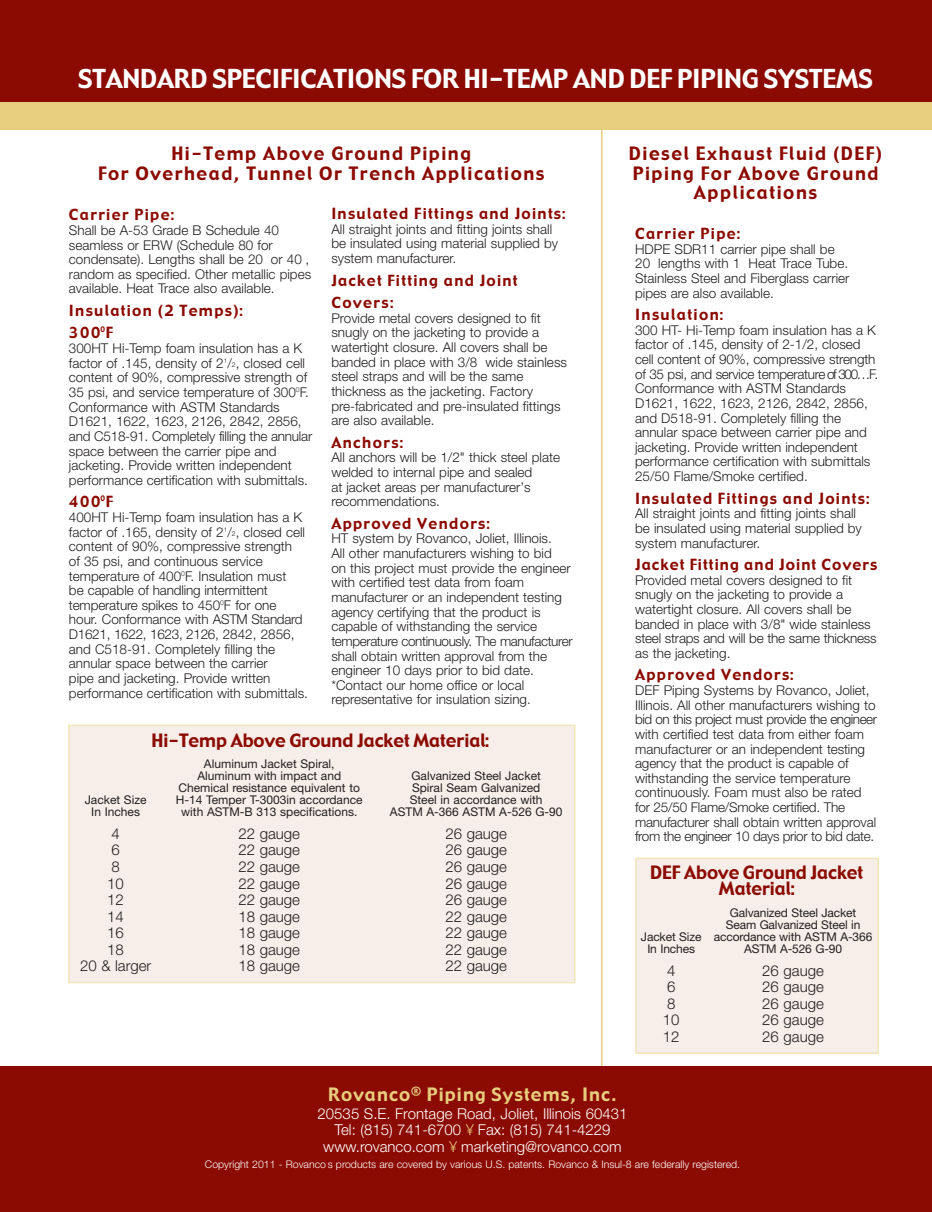
<style>
.page{position:relative;width:932px;height:1212px;background:#fff}
.page>*{position:absolute;margin:0;border:0;box-sizing:border-box;transform-origin:0 0}
.t1{font:25.5px "Gadget";letter-spacing:-.005em;color:#fff}
.t2{font:18px/19.5px "Gadget";letter-spacing:.085em;color:#8b0a02;text-align:center}
.t3{font:18px/16.5px "Gadget";color:#8b0a02;text-align:center}
.t4{font:18px "Gadget";letter-spacing:.06em;color:#e7ce7e}
.t5{font:15px/22.5px "Gadget";letter-spacing:.085em;color:#8b0a02}
.t6{font:300 15px "Helvetica Neue";color:#231f20}
.t7{font:300 15px/16.5px "Helvetica Neue";color:#fff;text-align:center}
.t8{font:300 13.5px/14.5px "Helvetica Neue";color:#231f20}
.t9{font:12px/12px "Helvetica Neue";color:#231f20;text-align:center}
.t10{font:300 10.5px "Helvetica Neue";color:#fff}
.s1{font-size:6.75px}
.s2{color:#e7ce7e}
</style>
<div class="page">
<div style="left:635px;top:858px;width:243px;height:194px;background:#f8eee9"></div>
<div style="left:635px;top:857px;width:243px;height:196px;border:2px solid #f1e5ba"></div>
<div style="left:69px;top:725px;width:505px;height:257px;background:#f8eee9"></div>
<div style="left:68px;top:724px;width:507px;height:259px;border:2px solid #f1e5ba"></div>
<hr style="left:601px;top:124px;width:1px;height:1087px;background:#e7ce7e">
<div style="left:0;top:1066px;width:931px;height:145px;background:#8b0a02"></div>
<div style="left:0;top:0;width:931px;height:115px;background:#8b0a02"></div>
<div style="left:0;top:102px;width:931px;height:27px;background:#e7ce7e"></div>
<h1 class="t1" style="left:78px;top:64px;width:796px">STANDARD SPECIFICATIONS FOR HI-TEMP AND DEF PIPING SYSTEMS</h1>
<h2 class="t2" style="left:98px;top:144px;width:448px">Hi-Temp Above Ground Piping<br>For Overhead, Tunnel Or Trench Applications</h2>
<h2 class="t2" style="left:628px;top:144px;width:255px">Diesel Exhaust Fluid (DEF)<br>Piping For Above Ground<br>Applications</h2>
<p class="t5" style="left:635px;top:222px;width:106px">Carrier Pipe:</p>
<p class="t8" style="left:635px;top:243px;width:216px">HDPE SDR11 carrier pipe shall be<br>20 lengths with 1 Heat Trace Tube.<br>Stainless Steel and Fiberglass carrier pipes are also available.</p>
<p class="t5" style="left:635px;top:303px;width:89px">Insulation:</p>
<p class="t8" style="left:635px;top:324px;width:244px">300 HT- Hi-Temp foam insulation has a K factor of .145, density of 2-1/2, closed cell content of 90%, compressive strength of 35 psi, and service temperature of 300…F.<br>Conformance with ASTM Standards D1621, 1622, 1623, 2126, 2842, 2856, and D518-91. Completely filling the annular space between carrier pipe and jacketing. Provide written independent performance certification with submittals 25/50 Flame/Smoke certified.</p>
<p class="t5" style="left:635px;top:487px;width:235px">Insulated Fittings and Joints:</p>
<p class="t8" style="left:635px;top:507px;width:228px">All straight joints and fitting joints shall be insulated using material supplied by system manufacturer.</p>
<p class="t5" style="left:635px;top:553px;width:243px">Jacket Fitting and Joint Covers</p>
<p class="t8" style="left:635px;top:573px;width:243px">Provided metal covers designed to fit snugly on the jacketing to provide a watertight closure. All covers shall be banded in place with 3/8" wide stainless steel straps and will be the same thickness as the jacketing.</p>
<p class="t5" style="left:635px;top:663px;width:160px">Approved Vendors:</p>
<p class="t8" style="left:635px;top:684px;width:243px">DEF Piping Systems by Rovanco, Joliet, Illinois. All other manufacturers wishing to bid on this project must provide the engineer with certified test data from either foam manufacturer or an independent testing agency that the product is capable of withstanding the service temperature continuously. Foam must also be rated for 25/50 Flame/Smoke certified. The manufacturer shall obtain written approval from the engineer 10 days prior to bid date.</p>
<p class="t5" style="left:331px;top:203px;width:235px">Insulated Fittings and Joints:</p>
<p class="t8" style="left:331px;top:223px;width:228px">All straight joints and fitting joints shall be insulated using material supplied by system manufacturer.</p>
<p class="t5" style="left:331px;top:269px;width:188px">Jacket Fitting and Joint<br>Covers:</p>
<p class="t8" style="left:331px;top:312px;width:237px">Provide metal covers designed to fit snugly on the jacketing to provide a watertight closure. All covers shall be banded in place with 3/8 wide stainless steel straps and will be the same thickness as the jacketing. Factory pre-fabricated and pre-insulated fittings are also available.</p>
<p class="t5" style="left:331px;top:431px;width:73px">Anchors:</p>
<p class="t8" style="left:331px;top:451px;width:230px">All anchors will be 1/2" thick steel plate welded to internal pipe and sealed<br>at jacket areas per manufacturer’s recommendations.</p>
<p class="t5" style="left:331px;top:512px;width:160px">Approved Vendors:</p>
<p class="t8" style="left:331px;top:532px;width:243px">HT system by Rovanco, Joliet, Illinois.<br>All other manufacturers wishing to bid<br>on this project must provide the engineer with certified test data from foam manufacturer or an independent testing agency certifying that the product is capable of withstanding the service temperature continuously. The manufacturer shall obtain written approval from the engineer 10 days prior to bid date. *Contact our home office or local representative for insulation sizing.</p>
<h2 class="t3" style="left:151px;top:732px;width:339px">Hi-Temp Above Ground Jacket Material:</h2>
<p class="t9" style="left:197px;top:757px;width:145px">Aluminum Jacket Spiral,<br>Aluminum with impact and</p>
<p class="t9" style="left:411px;top:769px;width:131px">Galvanized Steel Jacket</p>
<p class="t9" style="left:178px;top:781px;width:183px">Chemical resistance equivalent to</p>
<p class="t9" style="left:412px;top:781px;width:130px">Spiral Seam Galvanized</p>
<p class="t5" style="left:69px;top:204px;width:106px">Carrier Pipe:</p>
<p class="t8" style="left:69px;top:224px;width:244px">Shall be A-53 Grade B Schedule 40 seamless or ERW (Schedule 80 for condensate). Lengths shall be 20 or 40 , random as specified. Other metallic pipes available. Heat Trace also available.</p>
<p class="t5" style="left:69px;top:299px;width:175px">Insulation (2 Temps):<br>300<sup>0</sup>F</p>
<p class="t8" style="left:69px;top:342px;width:245px">300HT Hi-Temp foam insulation has a K factor of .145, density of 2<sup>1</sup>/<span class="s1">2</span>, closed cell content of 90%, compressive strength of 35 psi, and service temperature of 300<sup>0</sup>F.<br>Conformance with ASTM Standards D1621, 1622, 1623, 2126, 2842, 2856, and C518-91. Completely filling the annular space between the carrier pipe and jacketing. Provide written independent performance certification with submittals.</p>
<p class="t5" style="left:69px;top:491px;width:46px">400<sup>0</sup>F</p>
<p class="t8" style="left:69px;top:511px;width:240px">400HT Hi-Temp foam insulation has a K factor of .165, density of 2<sup>1</sup>/<span class="s1">2</span>, closed cell content of 90%, compressive strength<br>of 35 psi, and continuous service temperature of 400<sup>0</sup>F. Insulation must<br>be capable of handling intermittent temperature spikes to 450<sup>0</sup>F for one hour. Conformance with ASTM Standard D1621, 1622, 1623, 2126, 2842, 2856, and C518-91. Completely filling the annular space between the carrier<br>pipe and jacketing. Provide written performance certification with submittals.</p>
<p class="t9" style="left:85px;top:793px;width:63px">Jacket Size</p>
<p class="t9" style="left:176px;top:793px;width:188px">H-14 Temper T-3003in accordance</p>
<p class="t9" style="left:409px;top:793px;width:134px">Steel in accordance with</p>
<p class="t9" style="left:91px;top:805px;width:50px">In Inches</p>
<p class="t9" style="left:181px;top:805px;width:178px">with ASTM-B 313 specifications.</p>
<p class="t9" style="left:390px;top:805px;width:174px">ASTM A-366 ASTM A-526 G-90</p>
<p class="t6" style="left:111px;top:828px;width:10px">4</p>
<p class="t6" style="left:238px;top:828px;width:63px">22 gauge</p>
<p class="t6" style="left:445px;top:828px;width:63px">26 gauge</p>
<p class="t6" style="left:111px;top:844px;width:10px">6</p>
<p class="t6" style="left:238px;top:844px;width:63px">22 gauge</p>
<p class="t6" style="left:445px;top:844px;width:63px">26 gauge</p>
<p class="t6" style="left:111px;top:861px;width:10px">8</p>
<p class="t6" style="left:238px;top:861px;width:63px">22 gauge</p>
<p class="t6" style="left:445px;top:861px;width:63px">26 gauge</p>
<p class="t6" style="left:107px;top:877px;width:18px">10</p>
<p class="t6" style="left:238px;top:877px;width:63px">22 gauge</p>
<p class="t6" style="left:445px;top:877px;width:63px">26 gauge</p>
<p class="t6" style="left:107px;top:894px;width:18px">12</p>
<p class="t6" style="left:238px;top:894px;width:63px">22 gauge</p>
<p class="t6" style="left:445px;top:894px;width:63px">26 gauge</p>
<p class="t6" style="left:107px;top:910px;width:18px">14</p>
<p class="t6" style="left:238px;top:910px;width:63px">18 gauge</p>
<p class="t6" style="left:445px;top:910px;width:63px">22 gauge</p>
<p class="t6" style="left:107px;top:927px;width:18px">16</p>
<p class="t6" style="left:238px;top:927px;width:63px">18 gauge</p>
<p class="t6" style="left:445px;top:927px;width:63px">22 gauge</p>
<p class="t6" style="left:107px;top:943px;width:18px">18</p>
<p class="t6" style="left:238px;top:943px;width:63px">18 gauge</p>
<p class="t6" style="left:445px;top:943px;width:63px">22 gauge</p>
<p class="t6" style="left:80px;top:960px;width:73px">20 &amp; larger</p>
<p class="t6" style="left:238px;top:960px;width:63px">18 gauge</p>
<p class="t6" style="left:445px;top:960px;width:63px">22 gauge</p>
<h2 class="t3" style="left:650px;top:864px;width:214px">DEF Above Ground Jacket<br>Material:</h2>
<p class="t9" style="left:729px;top:905px;width:128px">Galvanized Steel Jacket</p>
<p class="t9" style="left:725px;top:917px;width:136px">Seam Galvanized Steel in</p>
<p class="t9" style="left:641px;top:929px;width:233px">Jacket Size accordance with ASTM A-366</p>
<p class="t9" style="left:647px;top:941px;width:49px">In Inches</p>
<p class="t9" style="left:744px;top:941px;width:99px">ASTM A-526 G-90</p>
<p class="t6" style="left:667px;top:964px;width:10px">4</p>
<p class="t6" style="left:762px;top:964px;width:63px">26 gauge</p>
<p class="t6" style="left:667px;top:981px;width:10px">6</p>
<p class="t6" style="left:762px;top:981px;width:63px">26 gauge</p>
<p class="t6" style="left:667px;top:997px;width:10px">8</p>
<p class="t6" style="left:762px;top:997px;width:63px">26 gauge</p>
<p class="t6" style="left:662px;top:1014px;width:18px">10</p>
<p class="t6" style="left:762px;top:1014px;width:63px">26 gauge</p>
<p class="t6" style="left:662px;top:1030px;width:18px">12</p>
<p class="t6" style="left:762px;top:1030px;width:63px">26 gauge</p>
<h2 class="t4" style="left:328px;top:1083px;width:290px">Rovanco<sup>®</sup> Piping Systems, Inc.</h2>
<p class="t7" style="left:317px;top:1106px;width:311px">20535 S.E. Frontage Road, Joliet, Illinois 60431<br>Tel: (815) 741-6700 <span class="s2">¥</span> Fax: (815) 741-4229 www.rovanco.com <span class="s2">¥</span> marketing@rovanco.com</p>
<p class="t10" style="left:205px;top:1160px;width:536px">Copyright 2011 - Rovanco s products are covered by various U.S. patents. Rovanco &amp; Insul-8 are federally registered.</p>
</div>
